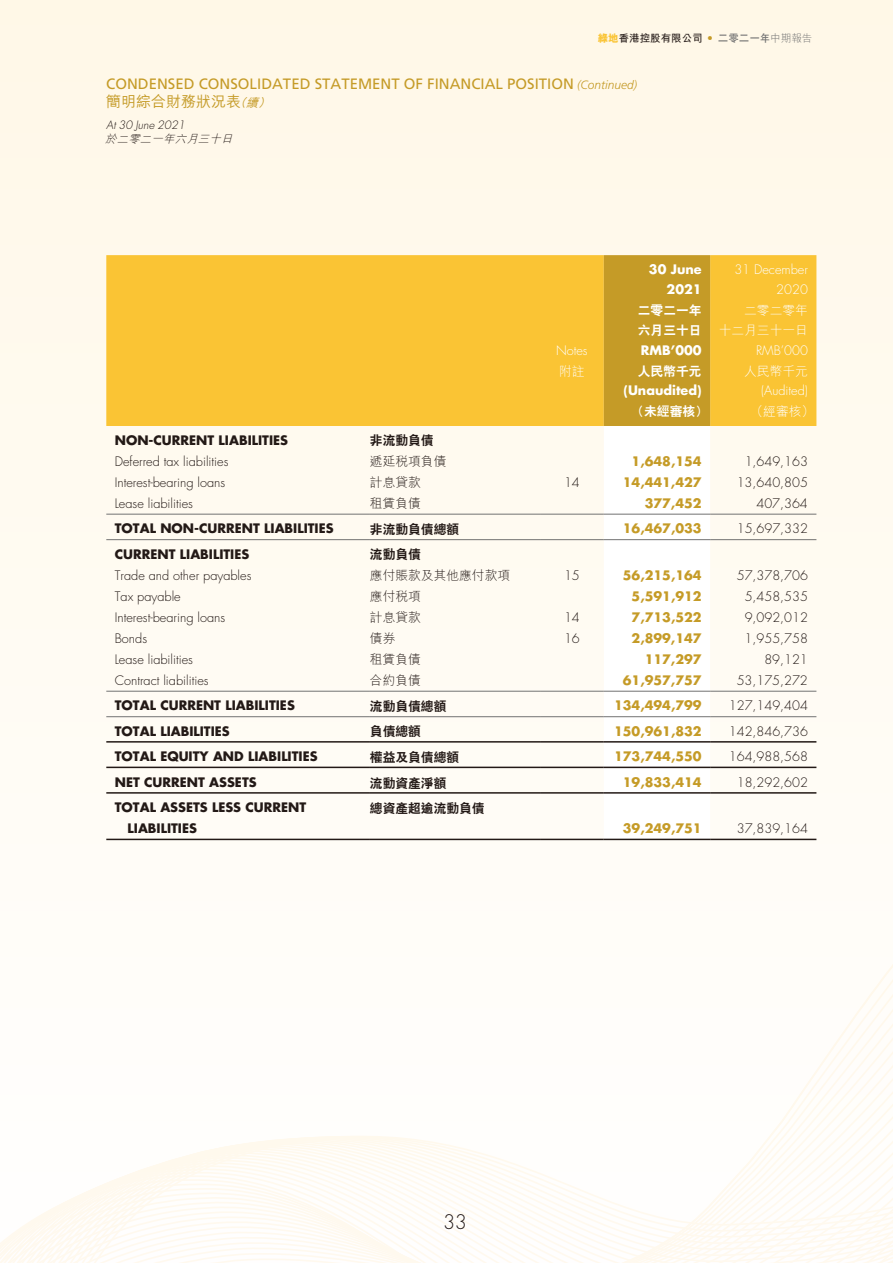
<style>
.page{position:relative;width:893px;height:1263px;background:#fffbf2}
.page>*{position:absolute;margin:0;border:0;box-sizing:border-box;transform-origin:0 0}
.t1{font:300 19.5px "Futura Std";color:#231916}
.t2{font:15px "Frutiger LT Std";color:#c59b27}
.t3{font:500 15px "M Hei HK";color:#c59b27}
.t4{font:300 12.75px "Futura Std";color:#231916}
.t5{font:700 12.75px/21px "Futura Std";color:#231916}
.t6{font:700 12.75px "Futura Std";color:#c59b27}
.t7{font:800 12.75px "C Hei 2 HK";color:#231916}
.t8{font:300 12.75px "M Hei HK";color:#231916}
.t9{font:300 12.75px/20.2px "Futura Std";color:#fff;text-align:right}
.t10{font:700 12.75px/20.2px "Futura Std";color:#fff;text-align:right}
.t11{font:300 12.75px/20.2px "M Hei HK";color:#fff;text-align:right}
.t12{font:800 12.75px/20.2px "C Hei 2 HK";color:#fff}
.t13{font:italic 300 11.25px "Futura Std";color:#231916}
.t14{font:italic 300 11.25px "M Hei HK";color:#231916}
.t15{font:700 10.5px "M Hei HK";color:#231916}
.s1{font-weight:800;color:#fac434}
.s2{font-family:"Futura Std";font-weight:300;color:#c59b27}
.s3{font-family:"C Hei 2 HK";color:#727272}
.s4{font-weight:300;color:#727272}
.s5{font-weight:300;font-style:italic;font-size:12px}
.s6{font-style:italic;font-size:12px}
</style>
<div class="page">
<svg style="left:0;top:1065px;width:893px;height:198px;fill:#fffefb"></svg>
<div style="left:106px;top:255px;width:710px;height:171px;background:#fac434"></div>
<svg style="left:604px;top:255px;width:106px;height:584px"></svg>
<hr style="left:106px;top:514px;width:264px;height:1px;background:#727272">
<hr style="left:370px;top:514px;width:170px;height:1px;background:#727272">
<hr style="left:540px;top:514px;width:64px;height:1px;background:#727272">
<hr style="left:604px;top:514px;width:106px;height:1px;background:#727272">
<hr style="left:710px;top:514px;width:106px;height:1px;background:#727272">
<hr style="left:106px;top:539px;width:264px;height:1px;background:#727272">
<hr style="left:370px;top:539px;width:170px;height:1px;background:#727272">
<hr style="left:540px;top:539px;width:64px;height:1px;background:#727272">
<hr style="left:604px;top:539px;width:106px;height:1px;background:#727272">
<hr style="left:710px;top:539px;width:106px;height:1px;background:#727272">
<hr style="left:106px;top:691px;width:264px;height:1px;background:#727272">
<hr style="left:370px;top:691px;width:170px;height:1px;background:#727272">
<hr style="left:540px;top:691px;width:64px;height:1px;background:#727272">
<hr style="left:604px;top:691px;width:106px;height:1px;background:#727272">
<hr style="left:710px;top:691px;width:106px;height:1px;background:#727272">
<hr style="left:106px;top:716px;width:264px;height:1px;background:#727272">
<hr style="left:370px;top:716px;width:170px;height:1px;background:#727272">
<hr style="left:540px;top:716px;width:64px;height:1px;background:#727272">
<hr style="left:604px;top:716px;width:106px;height:1px;background:#727272">
<hr style="left:710px;top:716px;width:106px;height:1px;background:#727272">
<hr style="left:106px;top:741px;width:264px;height:2px;background:#231916">
<hr style="left:370px;top:741px;width:170px;height:2px;background:#231916">
<hr style="left:540px;top:741px;width:64px;height:2px;background:#231916">
<hr style="left:604px;top:741px;width:106px;height:2px;background:#231916">
<hr style="left:710px;top:741px;width:106px;height:2px;background:#231916">
<hr style="left:106px;top:767px;width:264px;height:1px;background:#231916">
<hr style="left:370px;top:767px;width:170px;height:1px;background:#231916">
<hr style="left:540px;top:767px;width:64px;height:1px;background:#231916">
<hr style="left:604px;top:767px;width:106px;height:1px;background:#231916">
<hr style="left:710px;top:767px;width:106px;height:1px;background:#231916">
<hr style="left:106px;top:792px;width:264px;height:2px;background:#231916">
<hr style="left:370px;top:792px;width:170px;height:2px;background:#231916">
<hr style="left:540px;top:792px;width:64px;height:2px;background:#231916">
<hr style="left:604px;top:792px;width:106px;height:2px;background:#231916">
<hr style="left:710px;top:792px;width:106px;height:2px;background:#231916">
<hr style="left:106px;top:839px;width:264px;height:1px;background:#231916">
<hr style="left:370px;top:839px;width:170px;height:1px;background:#231916">
<hr style="left:540px;top:839px;width:64px;height:1px;background:#231916">
<hr style="left:604px;top:839px;width:106px;height:1px;background:#231916">
<hr style="left:710px;top:839px;width:106px;height:1px;background:#231916">
<p class="t15" style="left:598px;top:31px;width:216px"><span class="s1">綠地</span>香港控股有限公司 <span class="s2">•</span> <span class="s3">二零二一年</span><span class="s4">中期報告</span></p>
<p class="t2" style="left:106px;top:75px;width:532px">CONDENSED CONSOLIDATED STATEMENT OF FINANCIAL POSITION <span class="s5">(Continued)</span></p>
<p class="t3" style="left:106px;top:90px;width:169px">簡明綜合財務狀況表<span class="s6">（續）</span></p>
<p class="t13" style="left:106px;top:118px;width:80px">At 30 June 2021</p>
<p class="t14" style="left:105px;top:131px;width:133px">於二零二一年六月三十日</p>
<p class="t10" style="left:649px;top:259px;width:54px">30 June<br>2021</p>
<p class="t9" style="left:734px;top:260px;width:75px">31 December<br>2020</p>
<p class="t12" style="left:638px;top:300px;width:65px">二零二一年六月三十日</p>
<p class="t11" style="left:719px;top:300px;width:91px">二零二零年<br>十二月三十一日</p>
<p class="t9" style="left:556px;top:341px;width:33px">Notes</p>
<p class="t10" style="left:641px;top:340px;width:62px">RMB’000</p>
<p class="t9" style="left:756px;top:341px;width:53px">RMB’000</p>
<p class="t11" style="left:559px;top:360px;width:27px">附註</p>
<p class="t12" style="left:638px;top:361px;width:65px">人民幣千元</p>
<p class="t11" style="left:744px;top:360px;width:65px">人民幣千元</p>
<p class="t10" style="left:624px;top:380px;width:80px">(Unaudited)</p>
<p class="t9" style="left:761px;top:381px;width:48px">(Audited)</p>
<p class="t12" style="left:631px;top:402px;width:78px">（未經審核）</p>
<p class="t11" style="left:750px;top:401px;width:65px">（經審核）</p>
<p class="t5" style="left:115px;top:429px;width:175px">NON-CURRENT LIABILITIES</p>
<p class="t7" style="left:370px;top:432px;width:65px">非流動負債</p>
<p class="t4" style="left:115px;top:453px;width:115px">Deferred tax liabilities</p>
<p class="t8" style="left:370px;top:453px;width:78px">遞延稅項負債</p>
<p class="t6" style="left:632px;top:453px;width:71px">1,648,154</p>
<p class="t4" style="left:745px;top:453px;width:65px">1,649,163</p>
<p class="t4" style="left:115px;top:474px;width:112px">Interest-bearing loans</p>
<p class="t8" style="left:370px;top:474px;width:52px">計息貸款</p>
<p class="t4" style="left:564px;top:474px;width:17px">14</p>
<p class="t6" style="left:623px;top:474px;width:80px">14,441,427</p>
<p class="t4" style="left:737px;top:474px;width:73px">13,640,805</p>
<p class="t4" style="left:115px;top:495px;width:80px">Lease liabilities</p>
<p class="t8" style="left:370px;top:495px;width:52px">租賃負債</p>
<p class="t6" style="left:645px;top:495px;width:58px">377,452</p>
<p class="t4" style="left:756px;top:495px;width:53px">407,364</p>
<p class="t5" style="left:115px;top:518px;width:220px">TOTAL NON-CURRENT LIABILITIES</p>
<p class="t7" style="left:370px;top:521px;width:91px">非流動負債總額</p>
<p class="t6" style="left:623px;top:520px;width:80px">16,467,033</p>
<p class="t4" style="left:737px;top:521px;width:73px">15,697,332</p>
<p class="t5" style="left:115px;top:543px;width:136px">CURRENT LIABILITIES</p>
<p class="t7" style="left:370px;top:546px;width:52px">流動負債</p>
<p class="t4" style="left:115px;top:567px;width:138px">Trade and other payables</p>
<p class="t8" style="left:370px;top:567px;width:142px">應付賬款及其他應付款項</p>
<p class="t4" style="left:564px;top:567px;width:17px">15</p>
<p class="t6" style="left:623px;top:567px;width:80px">56,215,164</p>
<p class="t4" style="left:737px;top:567px;width:73px">57,378,706</p>
<p class="t4" style="left:115px;top:588px;width:67px">Tax payable</p>
<p class="t8" style="left:370px;top:588px;width:52px">應付稅項</p>
<p class="t6" style="left:632px;top:588px;width:71px">5,591,912</p>
<p class="t4" style="left:745px;top:588px;width:65px">5,458,535</p>
<p class="t4" style="left:115px;top:609px;width:112px">Interest-bearing loans</p>
<p class="t8" style="left:370px;top:609px;width:52px">計息貸款</p>
<p class="t4" style="left:564px;top:609px;width:17px">14</p>
<p class="t6" style="left:632px;top:609px;width:71px">7,713,522</p>
<p class="t4" style="left:745px;top:609px;width:65px">9,092,012</p>
<p class="t4" style="left:115px;top:630px;width:34px">Bonds</p>
<p class="t8" style="left:370px;top:630px;width:27px">債券</p>
<p class="t4" style="left:564px;top:630px;width:17px">16</p>
<p class="t6" style="left:632px;top:630px;width:71px">2,899,147</p>
<p class="t4" style="left:745px;top:630px;width:65px">1,955,758</p>
<p class="t4" style="left:115px;top:651px;width:80px">Lease liabilities</p>
<p class="t8" style="left:370px;top:651px;width:52px">租賃負債</p>
<p class="t6" style="left:645px;top:651px;width:58px">117,297</p>
<p class="t4" style="left:764px;top:651px;width:45px">89,121</p>
<p class="t4" style="left:115px;top:672px;width:95px">Contract liabilities</p>
<p class="t8" style="left:370px;top:672px;width:52px">合約負債</p>
<p class="t6" style="left:623px;top:672px;width:80px">61,957,757</p>
<p class="t4" style="left:737px;top:672px;width:73px">53,175,272</p>
<p class="t5" style="left:115px;top:695px;width:182px">TOTAL CURRENT LIABILITIES</p>
<p class="t7" style="left:370px;top:698px;width:78px">流動負債總額</p>
<p class="t6" style="left:614px;top:697px;width:89px">134,494,799</p>
<p class="t4" style="left:729px;top:698px;width:81px">127,149,404</p>
<p class="t5" style="left:115px;top:720px;width:116px">TOTAL LIABILITIES</p>
<p class="t7" style="left:370px;top:723px;width:52px">負債總額</p>
<p class="t6" style="left:614px;top:723px;width:89px">150,961,832</p>
<p class="t4" style="left:729px;top:723px;width:81px">142,846,736</p>
<p class="t5" style="left:115px;top:746px;width:204px">TOTAL EQUITY AND LIABILITIES</p>
<p class="t7" style="left:370px;top:749px;width:91px">權益及負債總額</p>
<p class="t6" style="left:614px;top:748px;width:89px">173,744,550</p>
<p class="t4" style="left:729px;top:749px;width:81px">164,988,568</p>
<p class="t5" style="left:115px;top:771px;width:143px">NET CURRENT ASSETS</p>
<p class="t7" style="left:370px;top:774px;width:78px">流動資產淨額</p>
<p class="t6" style="left:623px;top:774px;width:80px">19,833,414</p>
<p class="t4" style="left:737px;top:774px;width:73px">18,292,602</p>
<p class="t5" style="left:128px;top:797px;width:180px;text-indent:-13px">TOTAL ASSETS LESS CURRENT<br>LIABILITIES</p>
<p class="t7" style="left:370px;top:800px;width:116px">總資產超逾流動負債</p>
<p class="t6" style="left:623px;top:820px;width:80px">39,249,751</p>
<p class="t4" style="left:737px;top:821px;width:73px">37,839,164</p>
<h1 class="t1" style="left:443px;top:1210px;width:25px">33</h1>
</div>
